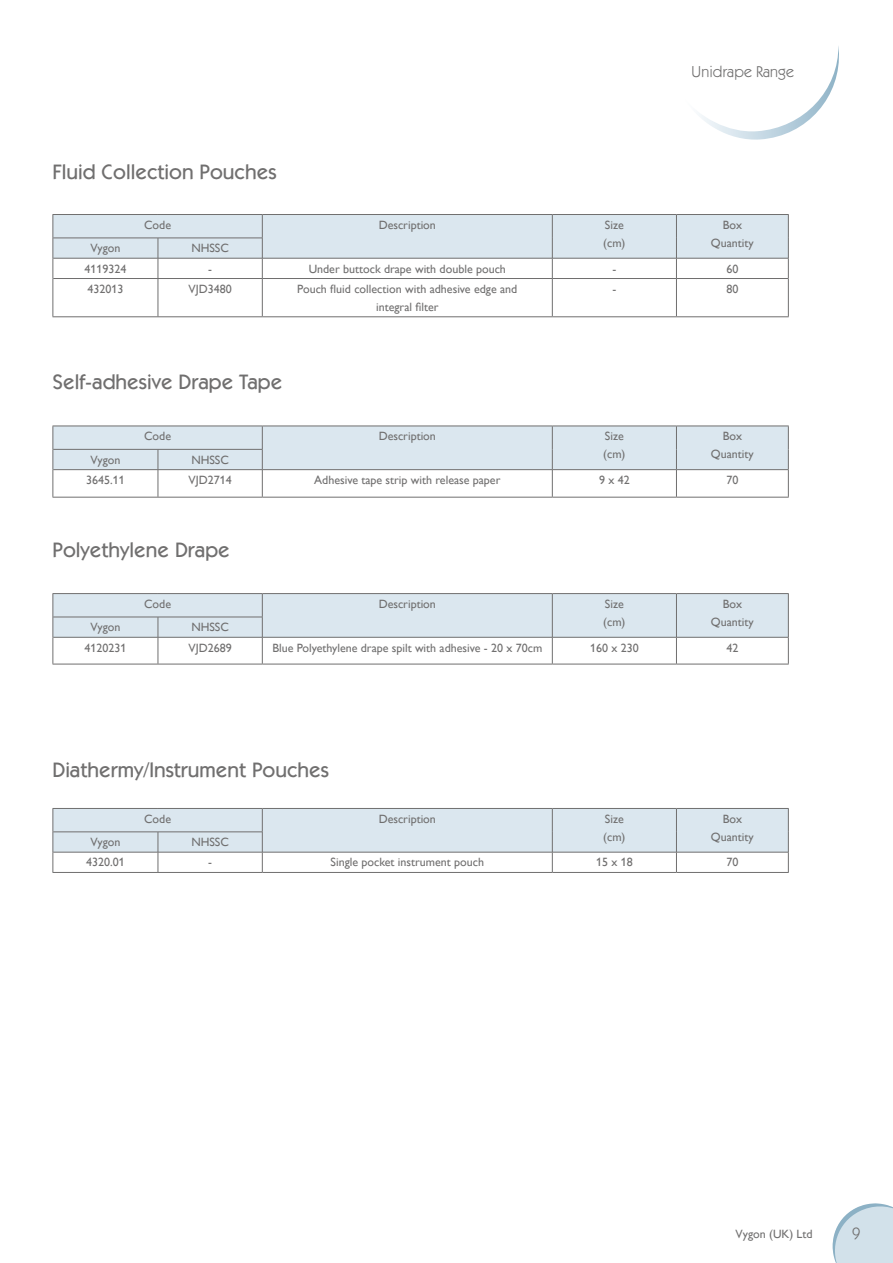
<style>
.page{position:relative;width:893px;height:1263px;background:#fff}
.page>*{position:absolute;margin:0;border:0;box-sizing:border-box;transform-origin:0 0}
.t1{font:500 21px "ITC Kabel Std";color:#706f6f}
.t2{font:16.5px "ITC Kabel Std";color:#706f6f}
.t3{font:15.75px "ITC Kabel Std";letter-spacing:.01em;color:#706f6f}
.t4{font:12px/18px "Gill Alt One";color:#706f6f;text-align:center}
.t5{font:12px "Gill Sans";color:#706f6f}
</style>
<div class="page">
<svg style="left:832px;top:1203px;width:61px;height:60px"></svg>
<svg style="left:699px;top:46px;width:140px;height:94px"></svg>
<hr style="left:52px;top:278px;width:1px;height:38px;background:#706f6f">
<hr style="left:788px;top:278px;width:1px;height:38px;background:#706f6f">
<hr style="left:52px;top:316px;width:106px;height:1px;background:#706f6f">
<hr style="left:158px;top:316px;width:104px;height:1px;background:#706f6f">
<hr style="left:262px;top:316px;width:290px;height:1px;background:#706f6f">
<hr style="left:552px;top:316px;width:124px;height:1px;background:#706f6f">
<hr style="left:676px;top:316px;width:113px;height:1px;background:#706f6f">
<svg style="left:52px;top:214px;width:737px;height:64px"></svg>
<hr style="left:53px;top:278px;width:105px;height:1px;background:#706f6f">
<hr style="left:158px;top:278px;width:104px;height:1px;background:#706f6f">
<hr style="left:158px;top:279px;width:1px;height:37px;background:#706f6f">
<hr style="left:262px;top:278px;width:290px;height:1px;background:#706f6f">
<hr style="left:262px;top:279px;width:1px;height:37px;background:#706f6f">
<hr style="left:552px;top:278px;width:124px;height:1px;background:#706f6f">
<hr style="left:552px;top:279px;width:1px;height:37px;background:#706f6f">
<hr style="left:676px;top:278px;width:112px;height:1px;background:#706f6f">
<hr style="left:676px;top:279px;width:1px;height:37px;background:#706f6f">
<svg style="left:52px;top:426px;width:737px;height:71px"></svg>
<hr style="left:52px;top:497px;width:106px;height:1px;background:#706f6f">
<hr style="left:158px;top:497px;width:104px;height:1px;background:#706f6f">
<hr style="left:262px;top:497px;width:290px;height:1px;background:#706f6f">
<hr style="left:552px;top:497px;width:124px;height:1px;background:#706f6f">
<hr style="left:676px;top:497px;width:113px;height:1px;background:#706f6f">
<hr style="left:52px;top:593px;width:106px;height:1px;background:#706f6f">
<hr style="left:158px;top:593px;width:104px;height:1px;background:#706f6f">
<hr style="left:262px;top:593px;width:290px;height:1px;background:#706f6f">
<hr style="left:552px;top:593px;width:124px;height:1px;background:#706f6f">
<hr style="left:676px;top:593px;width:113px;height:1px;background:#706f6f">
<svg style="left:52px;top:594px;width:737px;height:70px"></svg>
<hr style="left:52px;top:664px;width:106px;height:1px;background:#706f6f">
<hr style="left:158px;top:664px;width:104px;height:1px;background:#706f6f">
<hr style="left:262px;top:664px;width:290px;height:1px;background:#706f6f">
<hr style="left:552px;top:664px;width:124px;height:1px;background:#706f6f">
<hr style="left:676px;top:664px;width:113px;height:1px;background:#706f6f">
<svg style="left:52px;top:808px;width:737px;height:64px"></svg>
<hr style="left:52px;top:872px;width:106px;height:1px;background:#706f6f">
<hr style="left:158px;top:872px;width:104px;height:1px;background:#706f6f">
<hr style="left:262px;top:872px;width:290px;height:1px;background:#706f6f">
<hr style="left:552px;top:872px;width:124px;height:1px;background:#706f6f">
<hr style="left:676px;top:872px;width:113px;height:1px;background:#706f6f">
<p class="t1" style="left:52px;top:159px;width:226px">Fluid Collection Pouches</p>
<h3 class="t3" style="left:692px;top:63px;width:104px">Unidrape Range</h3>
<p class="t4" style="left:144px;top:216px;width:28px">Code</p>
<p class="t4" style="left:379px;top:216px;width:59px">Description</p>
<p class="t4" style="left:605px;top:216px;width:20px">Size</p>
<p class="t4" style="left:603px;top:234px;width:24px">(cm)</p>
<p class="t4" style="left:723px;top:216px;width:21px">Box</p>
<p class="t4" style="left:711px;top:234px;width:44px">Quantity</p>
<p class="t4" style="left:90px;top:239px;width:32px">Vygon</p>
<p class="t4" style="left:191px;top:239px;width:39px">NHSSC</p>
<p class="t4" style="left:84px;top:259px;width:43px">4119324</p>
<p class="t4" style="left:208px;top:259px;width:5px">-</p>
<p class="t4" style="left:309px;top:259px;width:199px">Under buttock drape with double pouch</p>
<p class="t4" style="left:612px;top:259px;width:5px">-</p>
<p class="t4" style="left:726px;top:259px;width:13px">60</p>
<p class="t4" style="left:87px;top:280px;width:37px">432013</p>
<p class="t4" style="left:188px;top:280px;width:45px">VJD3480</p>
<p class="t4" style="left:297px;top:280px;width:222px">Pouch fluid collection with adhesive edge and integral filter</p>
<p class="t4" style="left:612px;top:280px;width:5px">-</p>
<p class="t4" style="left:726px;top:280px;width:13px">80</p>
<p class="t1" style="left:52px;top:369px;width:231px">Self-adhesive Drape Tape</p>
<p class="t4" style="left:144px;top:427px;width:28px">Code</p>
<p class="t4" style="left:379px;top:427px;width:59px">Description</p>
<p class="t4" style="left:605px;top:427px;width:20px">Size</p>
<p class="t4" style="left:603px;top:445px;width:24px">(cm)</p>
<p class="t4" style="left:723px;top:427px;width:21px">Box</p>
<p class="t4" style="left:711px;top:445px;width:44px">Quantity</p>
<p class="t4" style="left:90px;top:450px;width:32px">Vygon</p>
<p class="t4" style="left:191px;top:450px;width:39px">NHSSC</p>
<p class="t4" style="left:86px;top:471px;width:40px">3645.11</p>
<p class="t4" style="left:189px;top:471px;width:45px">VJD2714</p>
<p class="t4" style="left:314px;top:471px;width:188px">Adhesive tape strip with release paper</p>
<p class="t4" style="left:599px;top:471px;width:32px">9 x 42</p>
<p class="t4" style="left:726px;top:471px;width:13px">70</p>
<p class="t1" style="left:52px;top:537px;width:179px">Polyethylene Drape</p>
<p class="t4" style="left:144px;top:595px;width:28px">Code</p>
<p class="t4" style="left:379px;top:595px;width:59px">Description</p>
<p class="t4" style="left:605px;top:595px;width:20px">Size</p>
<p class="t4" style="left:603px;top:613px;width:24px">(cm)</p>
<p class="t4" style="left:723px;top:595px;width:21px">Box</p>
<p class="t4" style="left:711px;top:613px;width:44px">Quantity</p>
<p class="t4" style="left:90px;top:618px;width:32px">Vygon</p>
<p class="t4" style="left:191px;top:618px;width:39px">NHSSC</p>
<p class="t4" style="left:84px;top:638px;width:43px">4120231</p>
<p class="t4" style="left:189px;top:638px;width:45px">VJD2689</p>
<p class="t4" style="left:272px;top:638px;width:271px">Blue Polyethylene drape spilt with adhesive - 20 x 70cm</p>
<p class="t4" style="left:590px;top:638px;width:50px">160 x 230</p>
<p class="t4" style="left:726px;top:638px;width:13px">42</p>
<p class="t1" style="left:52px;top:757px;width:278px">Diathermy/Instrument Pouches</p>
<p class="t4" style="left:144px;top:810px;width:28px">Code</p>
<p class="t4" style="left:379px;top:810px;width:59px">Description</p>
<p class="t4" style="left:605px;top:810px;width:20px">Size</p>
<p class="t4" style="left:603px;top:828px;width:24px">(cm)</p>
<p class="t4" style="left:723px;top:810px;width:21px">Box</p>
<p class="t4" style="left:711px;top:828px;width:44px">Quantity</p>
<p class="t4" style="left:90px;top:833px;width:32px">Vygon</p>
<p class="t4" style="left:191px;top:833px;width:39px">NHSSC</p>
<p class="t4" style="left:86px;top:853px;width:40px">4320.01</p>
<p class="t4" style="left:208px;top:853px;width:5px">-</p>
<p class="t4" style="left:331px;top:853px;width:155px">Single pocket instrument pouch</p>
<p class="t4" style="left:596px;top:853px;width:38px">15 x 18</p>
<p class="t4" style="left:726px;top:853px;width:13px">70</p>
<p class="t5" style="left:736px;top:1227px;width:78px">Vygon (UK) Ltd</p>
<h2 class="t2" style="left:852px;top:1223px;width:10px">9</h2>
</div>
